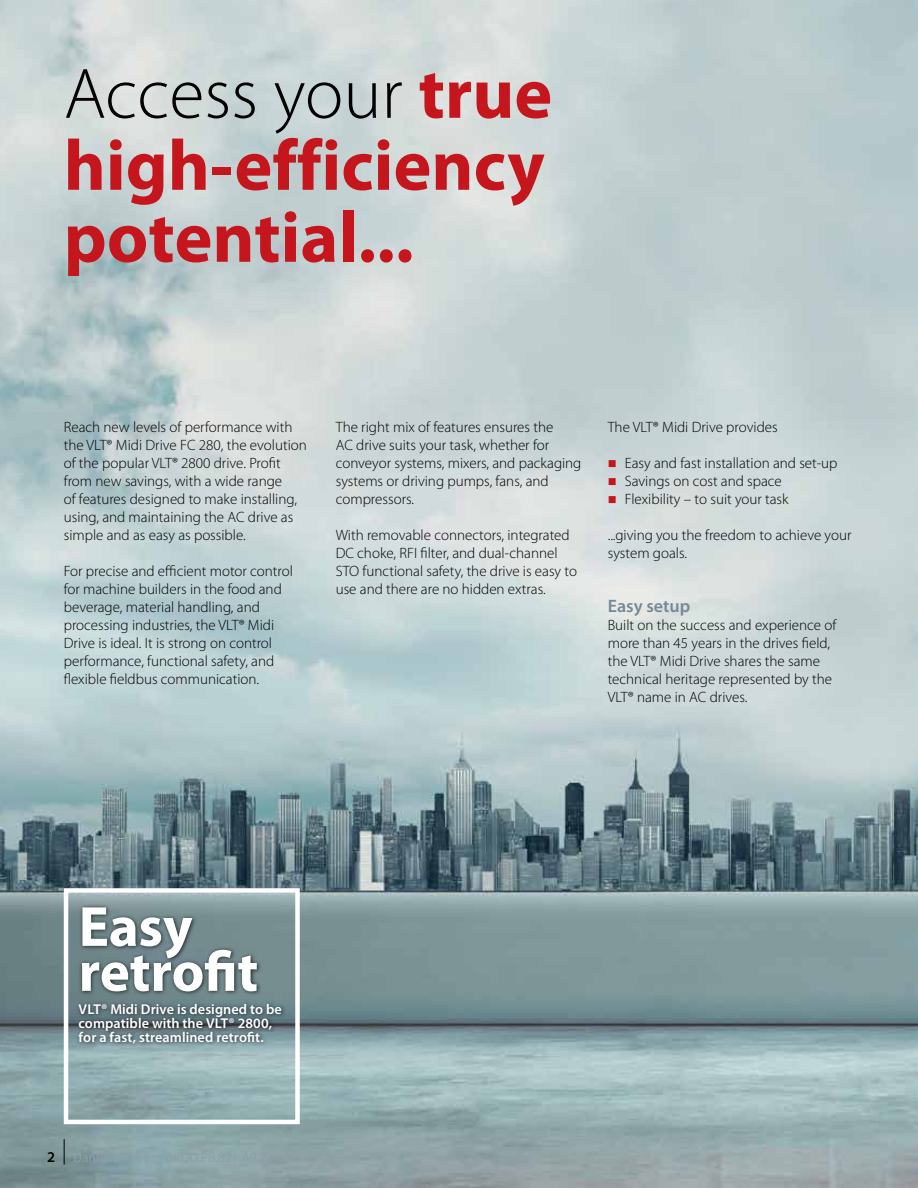
<style>
.page{position:relative;width:918px;height:1188px;background:#fff}
.page>*{position:absolute;margin:0;border:0;box-sizing:border-box;transform-origin:0 0}
.t1{font:700 72px/72px "Myriad Pro";color:#c4161c;text-align:justify}
.t2{font:700 57px/45px "Myriad Pro";letter-spacing:-.005em;color:#fff}
.t3{font:600 18px "Myriad Pro";color:#748a96}
.t4{font:300 15px/18px "Myriad Pro";color:#000}
.t5{font:600 14.25px/14.2px "Myriad Pro";letter-spacing:.005em;color:#fff}
.s1{font-weight:300;color:#000}
.s2{color:#c4161c}
</style>
<div class="page">
<img style="left:0;top:0;width:918px;height:1188px">
<div style="left:64px;top:888px;width:236px;height:236px;border:4px solid #fff"></div>
<div style="left:75px;top:904px;width:212px;height:145px;background:#000;opacity:.75"></div>
<svg style="left:64px;top:1139px;width:1px;height:26px"></svg>
<h1 class="t1" style="left:64px;top:58px;width:490px"><span class="s1">Access your</span> true high-efficiency potential...</h1>
<p class="t4" style="left:64px;top:418px;width:245px">Reach new levels of performance with the VLT® Midi Drive FC 280, the evolution of the popular VLT® 2800 drive. Profit from new savings, with a wide range<br>of features designed to make installing, using, and maintaining the AC drive as simple and as easy as possible.</p>
<p class="t4" style="left:64px;top:562px;width:231px">For precise and efficient motor control for machine builders in the food and beverage, material handling, and processing industries, the VLT® Midi Drive is ideal. It is strong on control performance, functional safety, and flexible fieldbus communication.</p>
<p class="t4" style="left:336px;top:418px;width:247px">The right mix of features ensures the<br>AC drive suits your task, whether for conveyor systems, mixers, and packaging systems or driving pumps, fans, and compressors.</p>
<p class="t4" style="left:336px;top:526px;width:243px">With removable connectors, integrated DC choke, RFI filter, and dual-channel STO functional safety, the drive is easy to use and there are no hidden extras.</p>
<p class="t4" style="left:608px;top:418px;width:171px">The VLT® Midi Drive provides</p>
<p class="t4" style="left:608px;top:454px;width:231px"><span class="s2">■</span> Easy and fast installation and set-up</p>
<p class="t4" style="left:608px;top:472px;width:176px"><span class="s2">■</span> Savings on cost and space</p>
<p class="t4" style="left:608px;top:490px;width:182px"><span class="s2">■</span> Flexibility – to suit your task</p>
<p class="t4" style="left:608px;top:526px;width:245px">...giving you the freedom to achieve your system goals.</p>
<p class="t3" style="left:608px;top:596px;width:84px">Easy setup</p>
<p class="t4" style="left:608px;top:616px;width:230px">Built on the success and experience of more than 45 years in the drives field, the VLT® Midi Drive shares the same technical heritage represented by the VLT® name in AC drives.</p>
<h2 class="t2" style="left:79px;top:905px;width:181px">Easy retrofit</h2>
<p class="t5" style="left:79px;top:1002px;width:205px">VLT® Midi Drive is designed to be compatible with the VLT® 2800, for a fast, streamlined retrofit.</p>
</div>
